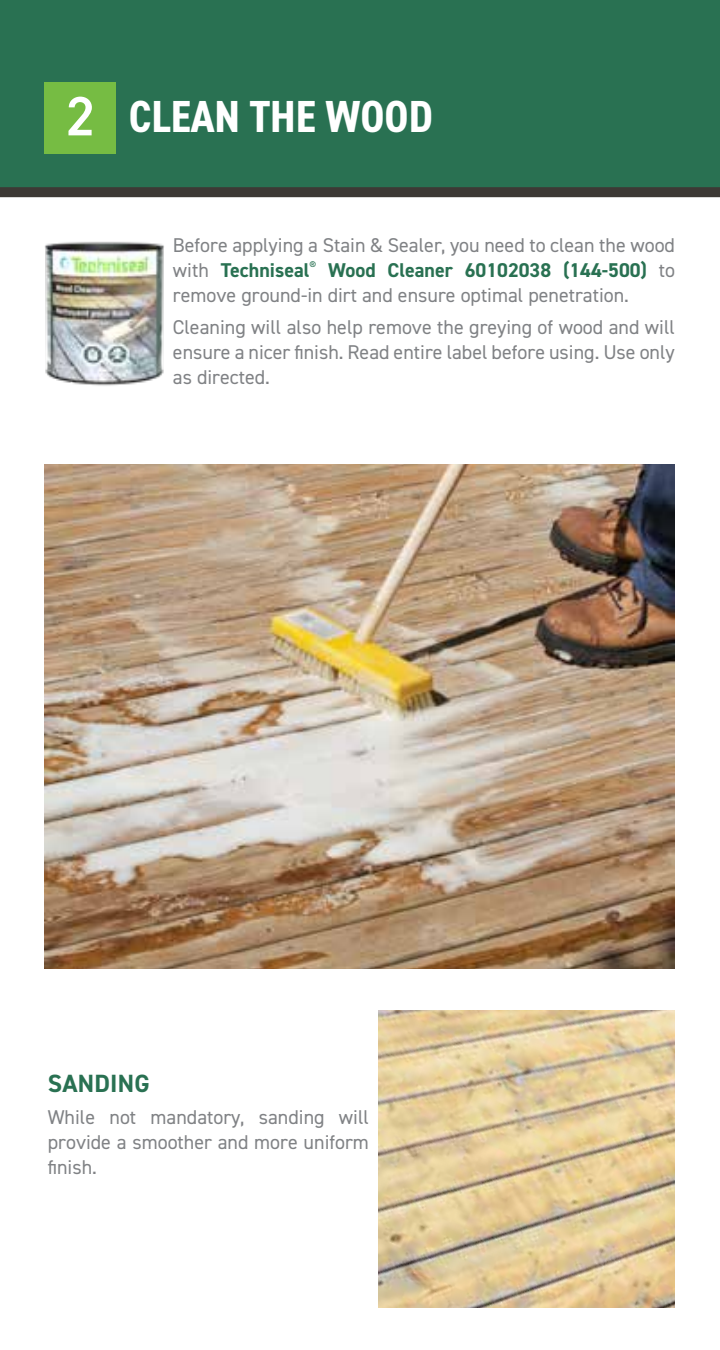
<style>
.page{position:relative;width:720px;height:1350px;background:#fff}
.page>*{position:absolute;margin:0;border:0;box-sizing:border-box;transform-origin:0 0}
.t1{font:700 condensed 45px "DIN2014";color:#fff}
.t2{font:700 25px "DIN2014";letter-spacing:.01em;color:#297152}
.t3{font:20px/25px "DIN2014";color:#808285;text-align:justify}
.s1{font-weight:600;font-stretch:normal;font-size:55.5px}
.s2{font-weight:700;color:#297152}
</style>
<div class="page">
<div style="left:0;top:0;width:720px;height:187px;background:#297152"></div>
<div style="left:0;top:187px;width:720px;height:10px;background:#3d3935"></div>
<div style="left:45px;top:82px;width:71px;height:72px;background:#76bc43"></div>
<img style="left:45px;top:465px;width:629px;height:503px">
<img style="left:378px;top:1010px;width:296px;height:298px">
<img style="left:45px;top:241px;width:119px;height:145px">
<h1 class="t1" style="left:66px;top:87px;width:368px"><span class="s1">2</span> CLEAN THE WOOD</h1>
<p class="t3" style="left:173px;top:232px;width:504px">Before applying a Stain &amp; Sealer, you need to clean the wood with <span class="s2">Techniseal</span><sup>®</sup> <span class="s2">Wood Cleaner 60102038 (144-500)</span> to remove ground-in dirt and ensure optimal penetration.</p>
<p class="t3" style="left:173px;top:315px;width:504px">Cleaning will also help remove the greying of wood and will ensure a nicer finish. Read entire label before using. Use only as directed.</p>
<p class="t2" style="left:48px;top:1067px;width:103px">SANDING</p>
<p class="t3" style="left:48px;top:1104px;width:323px">While not mandatory, sanding will provide a smoother and more uniform finish.</p>
</div>
